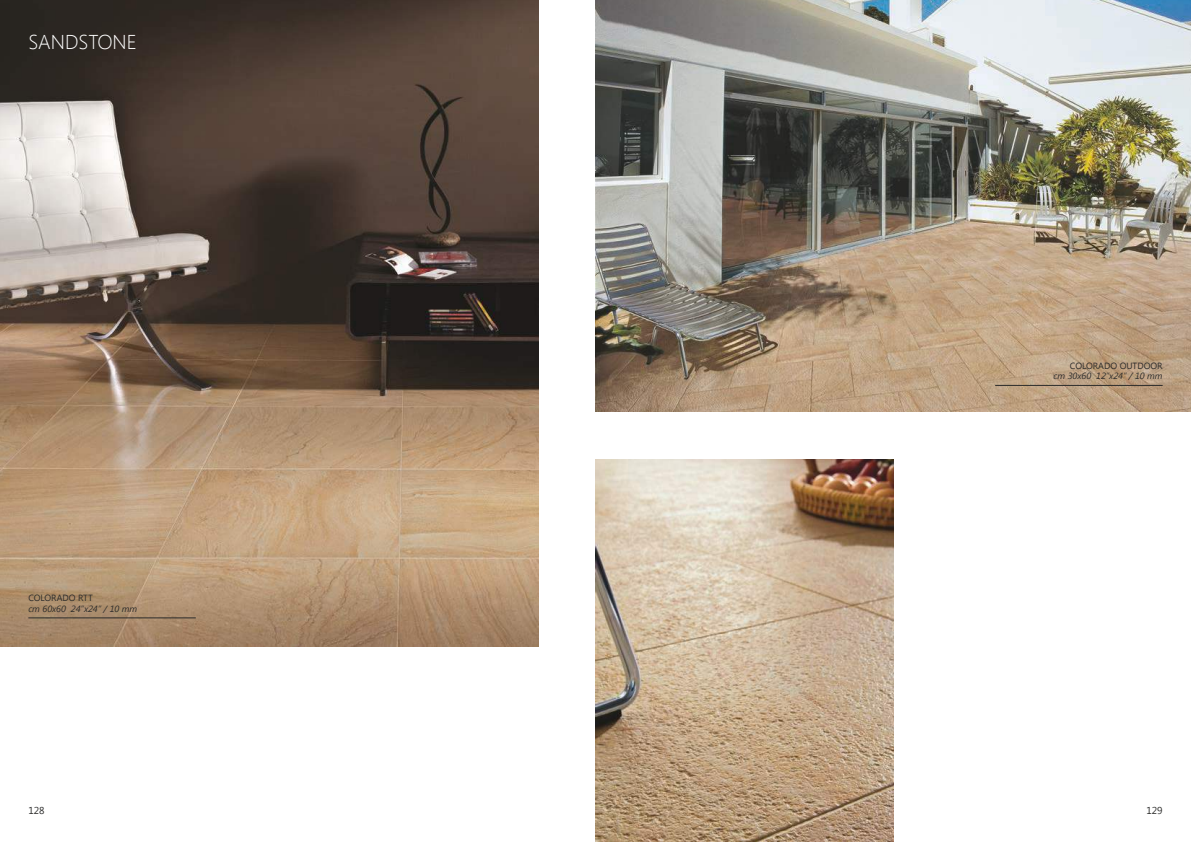
<style>
.page{position:relative;width:1191px;height:842px;background:#fff}
.page>*{position:absolute;margin:0;border:0;box-sizing:border-box;transform-origin:0 0}
.t1{font:300 20px "Segoe UI";color:#fff}
.t2{font:10px "Segoe UI";color:#2b2b2a}
.t3{font:italic 9px "Segoe UI";color:#2b2b2a}
.t4{font:9px "Segoe UI";color:#2b2b2a}
</style>
<div class="page">
<img style="left:595px;top:459px;width:298px;height:383px">
<img style="left:595px;top:0;width:596px;height:411px">
<img style="left:0;top:0;width:539px;height:646px">
<hr style="left:995px;top:385px;width:167px;height:1px;background:#2b2b2a">
<hr style="left:28px;top:617px;width:168px;height:1px;background:#2b2b2a">
<h1 class="t1" style="left:28px;top:28px;width:110px">SANDSTONE</h1>
<p class="t4" style="left:28px;top:592px;width:66px">COLORADO RTT</p>
<p class="t3" style="left:28px;top:602px;width:110px">cm 60x60 24”x24” / 10 mm</p>
<p class="t4" style="left:1070px;top:359px;width:94px">COLORADO OUTDOOR</p>
<p class="t3" style="left:1053px;top:370px;width:110px">cm 30x60 12”x24” / 10 mm</p>
<p class="t2" style="left:28px;top:803px;width:18px">128</p>
<p class="t2" style="left:1146px;top:803px;width:18px">129</p>
</div>
